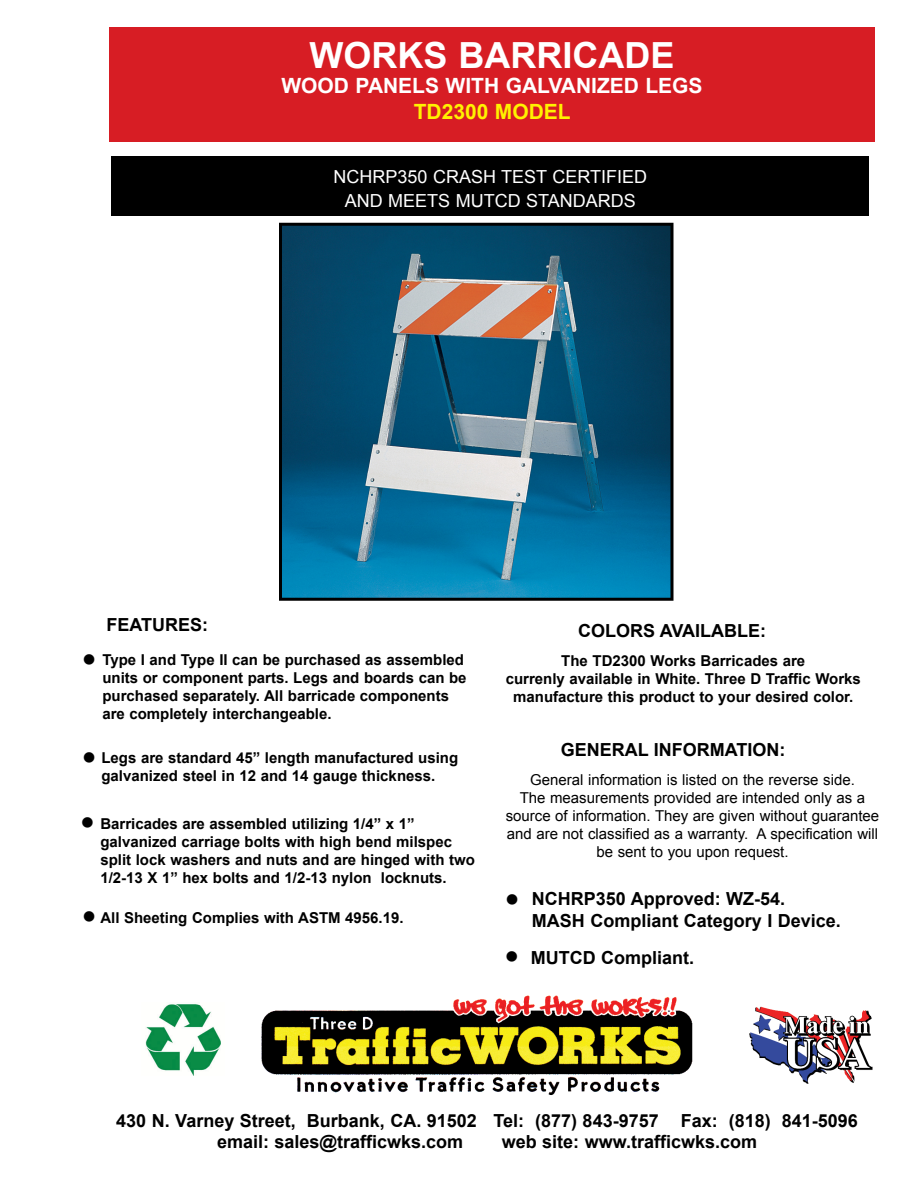
<style>
.page{position:relative;width:918px;height:1188px;background:#fff}
.page>*{position:absolute;margin:0;border:0;box-sizing:border-box;transform-origin:0 0}
.t1{font:700 36px "Arial";color:#fff}
.t2{font:700 21px "Arial";color:#fff}
.t3{font:700 21px "Arial";color:#fff200}
.t4{font:700 18px/21px "Arial";color:#000}
.t5{font:18px/24px "Arial";color:#fff;text-align:center}
.t6{font:18px "Wingdings";color:#000}
.t7{font:700 15px/18px "Arial";color:#000}
.t8{font:15px/18px "Arial";color:#000;text-align:center}
</style>
<div class="page">
<div style="left:109px;top:27px;width:766px;height:115px;background:#d71d24"></div>
<div style="left:112px;top:157px;width:757px;height:59px;background:#000"></div>
<svg style="left:279px;top:223px;width:395px;height:378px;background:#236584"></svg>
<img style="left:145px;top:1004px;width:76px;height:72px">
<img style="left:749px;top:1006px;width:124px;height:78px">
<img style="left:261px;top:995px;width:432px;height:100px">
<h1 class="t1" style="left:310px;top:42px;width:366px">WORKS BARRICADE</h1>
<h2 class="t2" style="left:281px;top:78px;width:423px">WOOD PANELS WITH GALVANIZED LEGS</h2>
<h2 class="t3" style="left:414px;top:103px;width:158px">TD2300 MODEL</h2>
<p class="t5" style="left:334px;top:166px;width:315px">NCHRP350 CRASH TEST CERTIFIED<br>AND MEETS MUTCD STANDARDS</p>
<p class="t4" style="left:107px;top:616px;width:103px">FEATURES:</p>
<p class="t4" style="left:578px;top:622px;width:190px">COLORS AVAILABLE:</p>
<p class="t7" style="left:102px;top:652px;width:366px">Type I and Type II can be purchased as assembled units or component parts. Legs and boards can be purchased separately. All barricade components are completely interchangeable.</p>
<p class="t7" style="left:101px;top:750px;width:358px">Legs are standard 45” length manufactured using galvanized steel in 12 and 14 gauge thickness.</p>
<p class="t7" style="left:100px;top:816px;width:376px">Barricades are assembled utilizing 1/4” x 1” galvanized carriage bolts with high bend milspec split lock washers and nuts and are hinged with two 1/2-13 X 1” hex bolts and 1/2-13 nylon locknuts.</p>
<p class="t7" style="left:100px;top:910px;width:305px">All Sheeting Complies with ASTM 4956.19.</p>
<p class="t6" style="left:82px;top:649px;width:15px">●</p>
<p class="t6" style="left:82px;top:748px;width:15px">●</p>
<p class="t6" style="left:81px;top:813px;width:15px">●</p>
<p class="t6" style="left:82px;top:907px;width:15px">●</p>
<p class="t7" style="left:506px;top:653px;width:357px;text-align:center">The TD2300 Works Barricades are<br>currenly available in White. Three D Traffic Works manufacture this product to your desired color.</p>
<p class="t4" style="left:561px;top:741px;width:226px">GENERAL INFORMATION:</p>
<p class="t8" style="left:506px;top:772px;width:375px">General information is listed on the reverse side.<br>The measurements provided are intended only as a source of information. They are given without guarantee and are not classified as a warranty. A specification will be sent to you upon request.</p>
<p class="t4" style="left:532px;top:890px;width:311px;line-height:21.6px;text-indent:-26px">● NCHRP350 Approved: WZ-54.<br>MASH Compliant Category I Device.</p>
<p class="t4" style="left:505px;top:949px;width:191px">● MUTCD Compliant.</p>
<p class="t4" style="left:217px;top:1112px;width:642px;text-indent:-101px">430 N. Varney Street, Burbank, CA. 91502 Tel: (877) 843-9757 Fax: (818) 841-5096 email: sales@trafficwks.com</p>
<p class="t4" style="left:502px;top:1133px;width:257px">web site: www.trafficwks.com</p>
</div>
